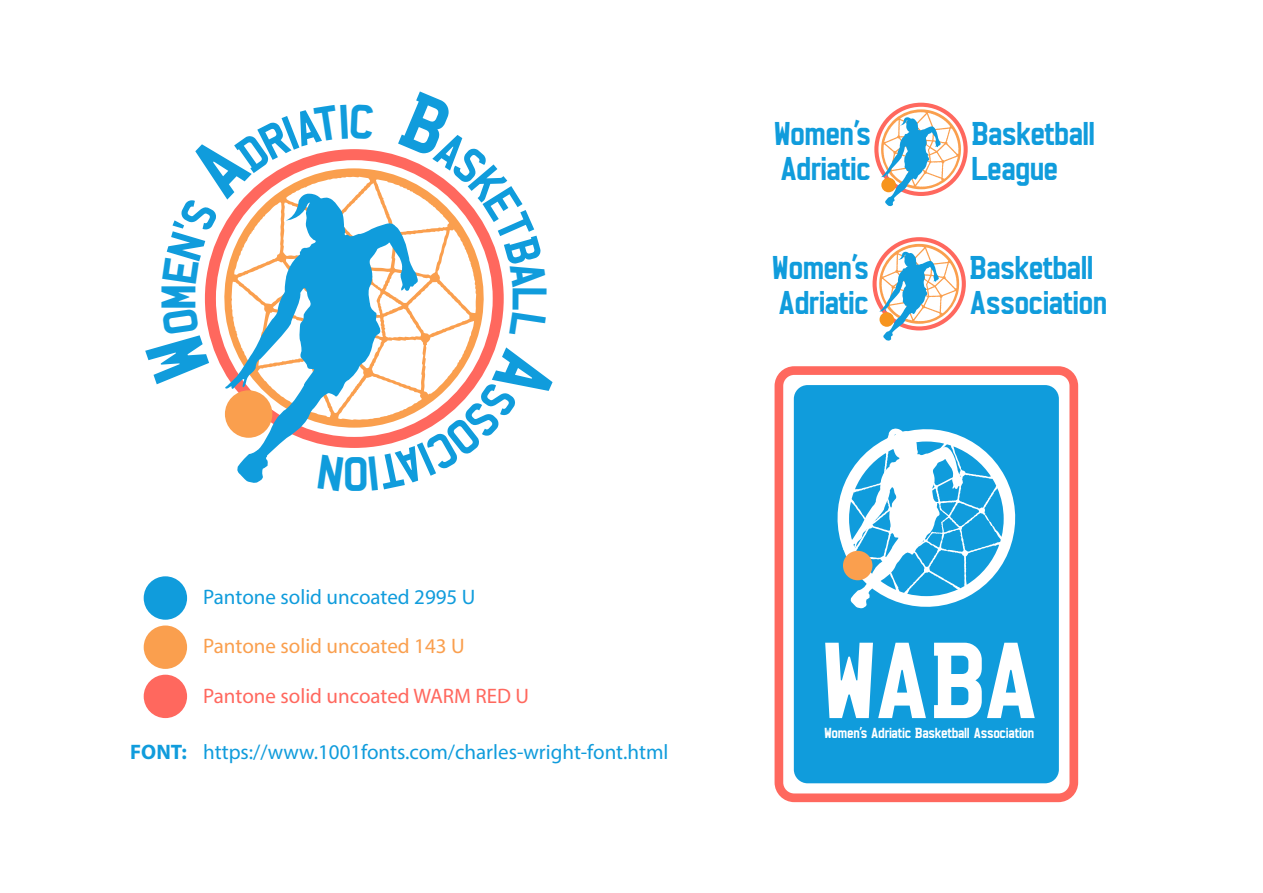
<style>
.page{position:relative;width:1263px;height:893px;background:#fff}
.page>*{position:absolute;margin:0;border:0;box-sizing:border-box;transform-origin:0 0}
.t1{font:700 95.4px "Charles Wright";color:#fff}
.t2{font:700 42.9px "Charles Wright";color:#109cdc}
.t3{font:700 29.1px/35px "Charles Wright";letter-spacing:-.025em;color:#109cdc}
.t4{font:21px "Myriad Pro";color:#109cdc}
.t5{font:21px "Myriad Pro";color:#ff685e}
.t6{font:21px "Myriad Pro";color:#fa9f4e}
.t7{font:700 21px "Myriad Pro";color:#109cdc}
.t8{font:700 12.9px "Charles Wright";letter-spacing:-.025em;color:#fff}
</style>
<div class="page">
<svg style="left:205px;top:150px;width:299px;height:221px"></svg>
<svg style="left:224px;top:192px;width:194px;height:291px"></svg>
<svg style="left:874px;top:103px;width:94px;height:104px"></svg>
<svg style="left:872px;top:237px;width:94px;height:104px"></svg>
<svg style="left:774px;top:366px;width:304px;height:436px;fill:#109cdc"></svg>
<div style="left:144px;top:576px;width:43px;height:44px;background:#109cdc;border-radius:50%"></div>
<div style="left:144px;top:625px;width:43px;height:44px;background:#fa9f4e;border-radius:50%"></div>
<div style="left:144px;top:675px;width:43px;height:43px;background:#ff685e;border-radius:50%"></div>
<svg style="left:205px;top:309px;width:5px;height:62px"></svg>
<svg style="left:205px;top:149px;width:168px;height:135px"></svg>
<svg style="left:398px;top:150px;width:106px;height:137px"></svg>
<svg style="left:318px;top:454px;width:25px;height:29px"></svg>
<svg style="left:369px;top:347px;width:135px;height:136px"></svg>
<h2 class="t2" style="left:158px;top:310px;width:27px;rotate:-90deg">M</h2>
<h2 class="t2" style="left:550px;top:286px;width:28px;rotate:90deg">L</h2>
<h2 class="t2" style="left:369px;top:495px;width:28px;rotate:180deg">O</h2>
<p class="t7" style="left:130px;top:739px;width:58px">FONT:</p>
<p class="t4" style="left:203px;top:589px;width:274px">Pantone solid uncoated 2995 U</p>
<p class="t6" style="left:203px;top:638px;width:263px">Pantone solid uncoated 143 U</p>
<p class="t5" style="left:203px;top:687px;width:327px">Pantone solid uncoated WARM RED U</p>
<p class="t4" style="left:203px;top:743px;width:467px">https://www.1001fonts.com/charles-wright-font.html</p>
<h3 class="t3" style="left:773px;top:117px;width:99px">Women’s<br>Adriatic</h3>
<h3 class="t3" style="left:971px;top:117px;width:126px">Basketball<br>League</h3>
<h3 class="t3" style="left:772px;top:252px;width:99px">Women’s<br>Adriatic</h3>
<h3 class="t3" style="left:969px;top:252px;width:140px">Basketball<br>Association</h3>
<h1 class="t1" style="left:820px;top:635px;width:221px">WABA</h1>
<p class="t8" style="left:824px;top:727px;width:212px">Women’s Adriatic Basketball Association</p>
</div>
